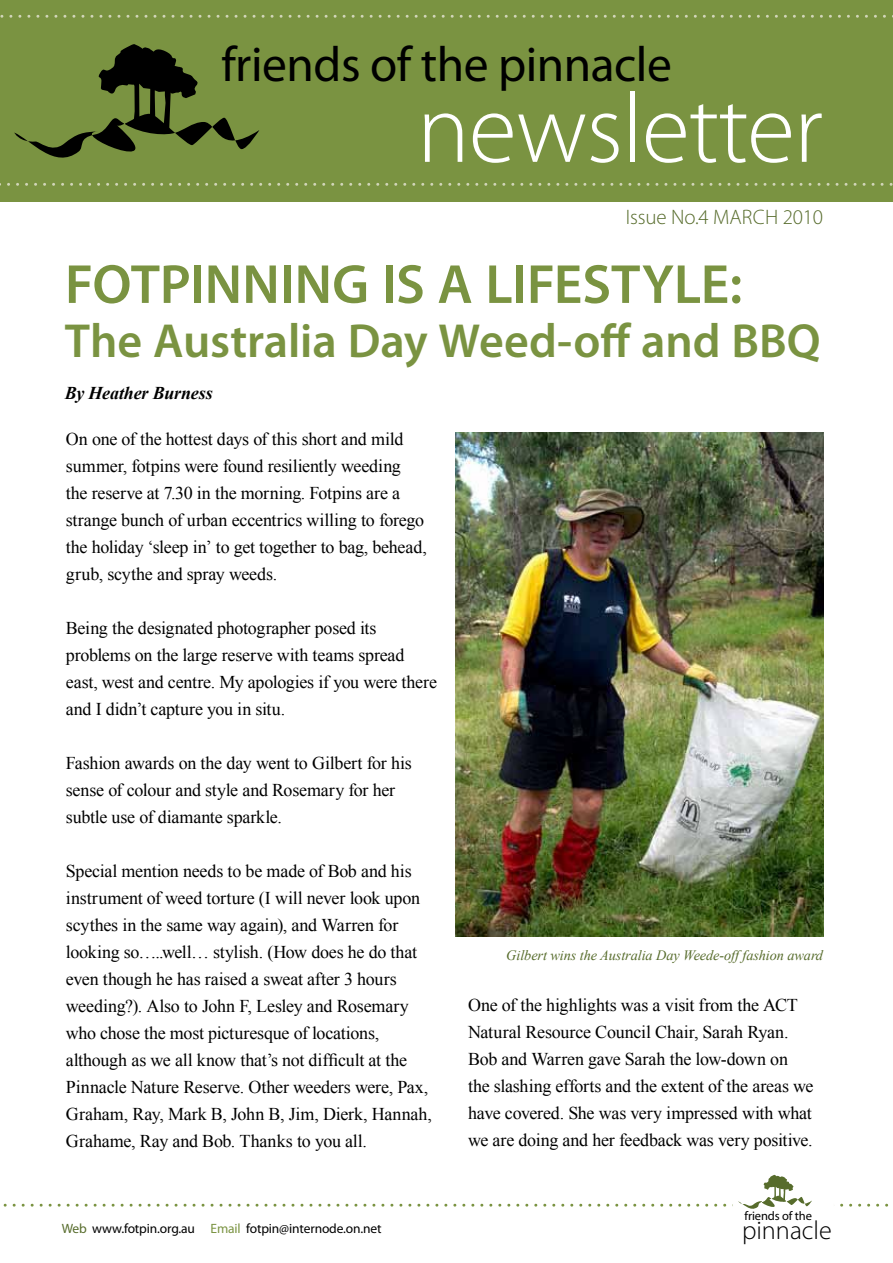
<style>
.page{position:relative;width:893px;height:1263px;background:#fff}
.page>*{position:absolute;margin:0;border:0;box-sizing:border-box;transform-origin:0 0}
.t1{font:300 98.55px "Myriad Pro";letter-spacing:-.01em;color:#fff}
.t2{font:600 55.5px "Myriad Pro";color:#7a9341}
.t3{font:49.5px "Myriad Pro";letter-spacing:-.01em;color:#000}
.t4{font:600 48px "Myriad Pro";color:#7a9341}
.t5{font:300 26.1px "Myriad Pro";color:#000}
.t6{font:300 21px "Myriad Pro";letter-spacing:-.005em;color:#576c2c}
.t7{font:18px/27px "Times New Roman";letter-spacing:-.01em;color:#000}
.t8{font:italic 700 18px "Times New Roman";letter-spacing:-.01em;color:#000}
.t9{font:italic 14.25px "Times New Roman";letter-spacing:-.005em;color:#576c2c}
.t10{font:13.5px "Myriad Pro";letter-spacing:-.01em;color:#000}
.t11{font:12.45px "Myriad Pro";letter-spacing:-.01em;color:#000}
.s1{color:#576c2c}
.s2{color:#7a9341}
</style>
<div class="page">
<svg style="left:3px;top:1174px;width:886px;height:41px"></svg>
<div style="left:0;top:0;width:893px;height:202px;background:#7a9341"></div>
<svg style="left:0;top:15px;width:893px;height:3px"></svg>
<svg style="left:0;top:44px;width:893px;height:142px"></svg>
<img style="left:455px;top:433px;width:368px;height:503px">
<h3 class="t3" style="left:221px;top:34px;width:452px">friends of the pinnacle</h3>
<h1 class="t1" style="left:417px;top:75px;width:408px">newsletter</h1>
<p class="t6" style="left:626px;top:206px;width:199px">issue no.4 MARCH 2010</p>
<h2 class="t2" style="left:65px;top:249px;width:679px">Fotpinning is a Lifestyle:</h2>
<h3 class="t4" style="left:65px;top:310px;width:757px">The Australia Day Weed-off and BBQ</h3>
<p class="t8" style="left:65px;top:380px;width:149px">By Heather Burness</p>
<p class="t7" style="left:66px;top:425px;width:363px">On one of the hottest days of this short and mild summer, fotpins were found resiliently weeding the reserve at 7.30 in the morning. Fotpins are a strange bunch of urban eccentrics willing to forego the holiday ‘sleep in’ to get together to bag, behead, grub, scythe and spray weeds.</p>
<p class="t7" style="left:66px;top:614px;width:373px">Being the designated photographer posed its problems on the large reserve with teams spread east, west and centre. My apologies if you were there and I didn’t capture you in situ.</p>
<p class="t7" style="left:66px;top:749px;width:347px">Fashion awards on the day went to Gilbert for his sense of colour and style and Rosemary for her subtle use of diamante sparkle.</p>
<p class="t7" style="left:66px;top:857px;width:368px">Special mention needs to be made of Bob and his instrument of weed torture (I will never look upon scythes in the same way again), and Warren for looking so…..well… stylish. (How does he do that even though he has raised a sweat after 3 hours weeding?). Also to John F, Lesley and Rosemary who chose the most picturesque of locations, although as we all know that’s not difficult at the Pinnacle Nature Reserve. Other weeders were, Pax, Graham, Ray, Mark B, John B, Jim, Dierk, Hannah, Grahame, Ray and Bob. Thanks to you all.</p>
<p class="t9" style="left:506px;top:945px;width:318px">Gilbert wins the Australia Day Weede-off fashion award</p>
<p class="t7" style="left:468px;top:991px;width:347px">One of the highlights was a visit from the ACT Natural Resource Council Chair, Sarah Ryan.<br>Bob and Warren gave Sarah the low-down on the slashing efforts and the extent of the areas we have covered. She was very impressed with what we are doing and her feedback was very positive.</p>
<p class="t11" style="left:744px;top:1208px;width:69px">friends of the</p>
<p class="t10" style="left:62px;top:1220px;width:321px"><span class="s1">Web</span> www.fotpin.org.au <span class="s2">Email</span> fotpin@internode.on.net</p>
<h3 class="t5" style="left:742px;top:1216px;width:91px">pinnacle</h3>
</div>
